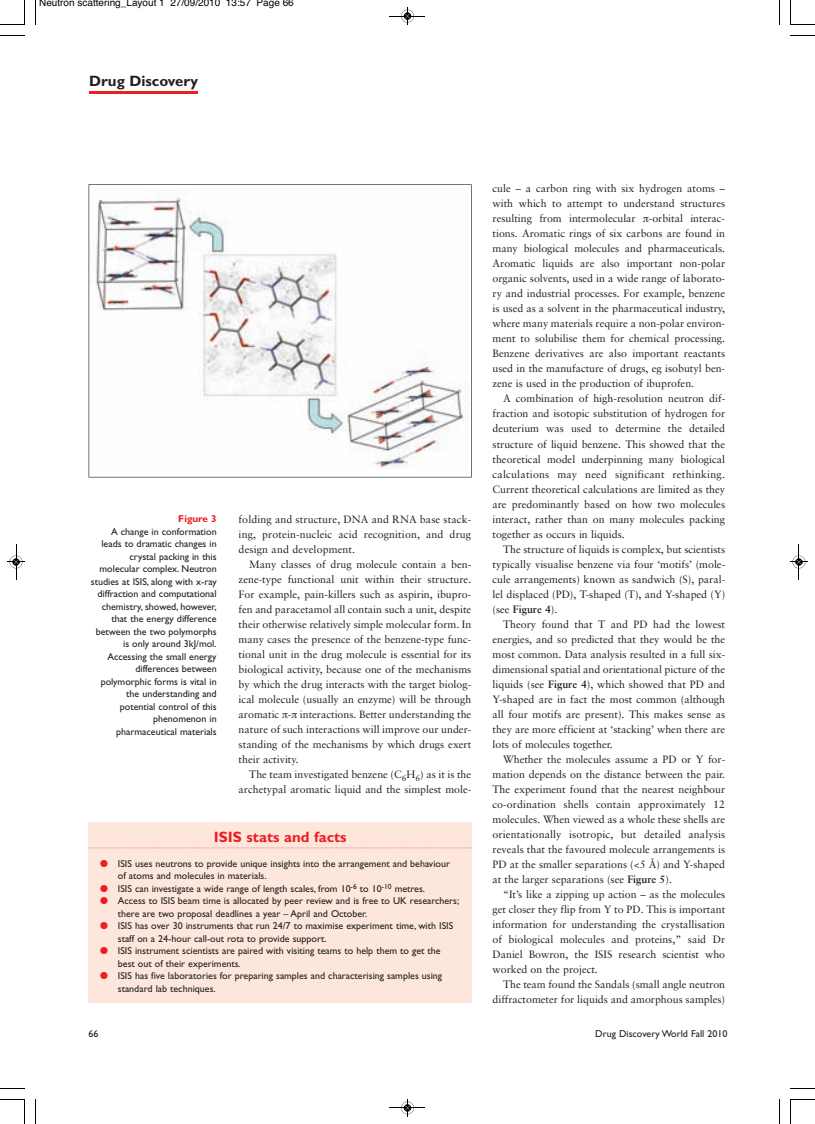
<style>
.page{position:relative;width:815px;height:1124px;background:#fff}
.page>*{position:absolute;margin:0;border:0;box-sizing:border-box;transform-origin:0 0}
.t1{font:700 15px "Gill Sans";color:#ee1d23}
.t2{font:700 15px "Gill Sans";color:#231f20}
.t3{font:10.62px/15px "Sabon";color:#231f20;text-align:justify}
.t4{font:10px/12.5px "Gill Sans";color:#231f20}
.t5{font:10px "Helvetica";color:#000}
.t6{font:700 10px "Gill Sans";color:#ee1d23}
.s1{color:#ee1d23}
.s2{font-weight:700}
</style>
<div class="page">
<hr style="left:89px;top:91px;width:109px;height:2px;background:#ee1d23">
<svg style="left:89px;top:184px;width:383px;height:293px"></svg>
<div style="left:88px;top:822px;width:383px;height:180px;background:#fde7dc"></div>
<svg style="left:88px;top:847px;width:384px;height:1px"></svg>
<svg style="left:35px;top:0;width:1px;height:25px"></svg>
<svg style="left:0;top:35px;width:25px;height:1px"></svg>
<svg style="left:779px;top:0;width:1px;height:25px"></svg>
<svg style="left:790px;top:35px;width:25px;height:1px"></svg>
<svg style="left:35px;top:1099px;width:1px;height:24px"></svg>
<svg style="left:0;top:1088px;width:25px;height:1px"></svg>
<svg style="left:779px;top:1099px;width:1px;height:24px"></svg>
<svg style="left:790px;top:1088px;width:25px;height:1px"></svg>
<svg style="left:0;top:0;width:25px;height:25px"></svg>
<svg style="left:790px;top:0;width:25px;height:25px"></svg>
<svg style="left:0;top:1099px;width:25px;height:24px"></svg>
<svg style="left:790px;top:1099px;width:25px;height:24px"></svg>
<hr style="left:390px;top:16px;width:35px;height:1px;background:#000">
<svg style="left:401px;top:7px;width:13px;height:18px"></svg>
<hr style="left:390px;top:1107px;width:35px;height:1px;background:#000">
<svg style="left:401px;top:1099px;width:13px;height:17px"></svg>
<hr style="left:16px;top:544px;width:1px;height:35px;background:#000">
<svg style="left:7px;top:555px;width:18px;height:13px"></svg>
<hr style="left:799px;top:544px;width:1px;height:35px;background:#000">
<svg style="left:790px;top:555px;width:18px;height:13px"></svg>
<p class="t5" style="left:39px;top:-1px;width:256px">Neutron scattering_Layout 1 27/09/2010 13:57 Page 66</p>
<h1 class="t2" style="left:89px;top:75px;width:110px">Drug Discovery</h1>
<p class="t6" style="left:178px;top:515px;width:40px">Figure 3</p>
<p class="t4" style="left:91px;top:526px;width:127px;text-align:right">A change in conformation leads to dramatic changes in crystal packing in this molecular complex. Neutron studies at ISIS, along with x-ray diffraction and computational chemistry, showed, however, that the energy difference between the two polymorphs is only around 3kJ/mol.<br>Accessing the small energy differences between polymorphic forms is vital in the understanding and potential control of this phenomenon in pharmaceutical materials</p>
<p class="t3" style="left:239px;top:512px;width:234px">folding and structure, DNA and RNA base stack&shy;ing, protein-nucleic acid recognition, and drug design and development.</p>
<p class="t3" style="left:239px;top:557px;width:234px;text-indent:11px">Many classes of drug molecule contain a ben&shy;zene-type functional unit within their structure.<br>For example, pain-killers such as aspirin, ibupro&shy;fen and paracetamol all contain such a unit, despite their otherwise relatively simple molecular form. In many cases the presence of the benzene-type func&shy;tional unit in the drug molecule is essential for its biological activity, because one of the mechanisms by which the drug interacts with the target biolog&shy;ical molecule (usually an enzyme) will be through aromatic - interactions. Better understanding the nature of such interactions will improve our under&shy;standing of the mechanisms by which drugs exert their activity.</p>
<p class="t3" style="left:239px;top:767px;width:234px;text-align:right">The team investigated benzene (C<sub>6</sub>H<sub>6</sub>) as it is the archetypal aromatic liquid and the simplest mole-</p>
<h1 class="t1" style="left:214px;top:831px;width:134px">ISIS stats and facts</h1>
<p class="t4" style="left:118px;top:858px;width:334px;text-indent:-18px"><span class="s1">●</span> ISIS uses neutrons to provide unique insights into the arrangement and behaviour of atoms and molecules in materials.</p>
<p class="t4" style="left:100px;top:883px;width:326px"><span class="s1">●</span> ISIS can investigate a wide range of length scales, from 10<sup>-6</sup> to 10<sup>-10</sup> metres.</p>
<p class="t4" style="left:118px;top:895px;width:343px;text-indent:-18px"><span class="s1">●</span> Access to ISIS beam time is allocated by peer review and is free to UK researchers; there are two proposal deadlines a year – April and October.</p>
<p class="t4" style="left:118px;top:920px;width:337px;text-indent:-18px"><span class="s1">●</span> ISIS has over 30 instruments that run 24/7 to maximise experiment time, with ISIS staff on a 24-hour call-out rota to provide support.</p>
<p class="t4" style="left:118px;top:945px;width:324px;text-indent:-18px"><span class="s1">●</span> ISIS instrument scientists are paired with visiting teams to help them to get the best out of their experiments.</p>
<p class="t4" style="left:118px;top:970px;width:326px;text-indent:-18px"><span class="s1">●</span> ISIS has five laboratories for preparing samples and characterising samples using standard lab techniques.</p>
<p class="t3" style="left:493px;top:182px;width:234px">cule – a carbon ring with six hydrogen atoms – with which to attempt to understand structures resulting from intermolecular -orbital interac&shy;tions. Aromatic rings of six carbons are found in many biological molecules and pharmaceuticals.<br>Aromatic liquids are also important non-polar organic solvents, used in a wide range of laborato&shy;ry and industrial processes. For example, benzene is used as a solvent in the pharmaceutical industry, where many materials require a non-polar environ&shy;ment to solubilise them for chemical processing.<br>Benzene derivatives are also important reactants used in the manufacture of drugs, eg isobutyl ben&shy;zene is used in the production of ibuprofen.</p>
<p class="t3" style="left:493px;top:392px;width:234px;text-indent:11px">A combination of high-resolution neutron dif&shy;fraction and isotopic substitution of hydrogen for deuterium was used to determine the detailed structure of liquid benzene. This showed that the theoretical model underpinning many biological calculations may need significant rethinking.<br>Current theoretical calculations are limited as they are predominantly based on how two molecules interact, rather than on many molecules packing together as occurs in liquids.</p>
<p class="t3" style="left:493px;top:542px;width:234px;text-indent:11px">The structure of liquids is complex, but scientists typically visualise benzene via four ‘motifs’ (mole&shy;cule arrangements) known as sandwich (S), paral&shy;lel displaced (PD), T-shaped (T), and Y-shaped (Y) (see <span class="s2">Figure 4</span>).</p>
<p class="t3" style="left:493px;top:617px;width:234px;text-indent:11px">Theory found that T and PD had the lowest energies, and so predicted that they would be the most common. Data analysis resulted in a full six&shy;dimensional spatial and orientational picture of the liquids (see <span class="s2">Figure 4</span>), which showed that PD and Y-shaped are in fact the most common (although all four motifs are present). This makes sense as they are more efficient at ‘stacking’ when there are lots of molecules together.</p>
<p class="t3" style="left:493px;top:752px;width:234px;text-indent:11px">Whether the molecules assume a PD or Y for&shy;mation depends on the distance between the pair.<br>The experiment found that the nearest neighbour co-ordination shells contain approximately 12 molecules. When viewed as a whole these shells are orientationally isotropic, but detailed analysis reveals that the favoured molecule arrangements is PD at the smaller separations (&lt;5 Å) and Y-shaped at the larger separations (see <span class="s2">Figure 5</span>).</p>
<p class="t3" style="left:493px;top:887px;width:234px;text-indent:11px">“It’s like a zipping up action – as the molecules get closer they flip from Y to PD. This is important information for understanding the crystallisation of biological molecules and proteins,” said Dr Daniel Bowron, the ISIS research scientist who worked on the project.</p>
<p class="t3" style="left:493px;top:977px;width:234px;text-align:right">The team found the Sandals (small angle neutron diffractometer for liquids and amorphous samples)</p>
<p class="t4" style="left:89px;top:1028px;width:11px">66</p>
<p class="t4" style="left:595px;top:1028px;width:134px">Drug Discovery World Fall 2010</p>
</div>
